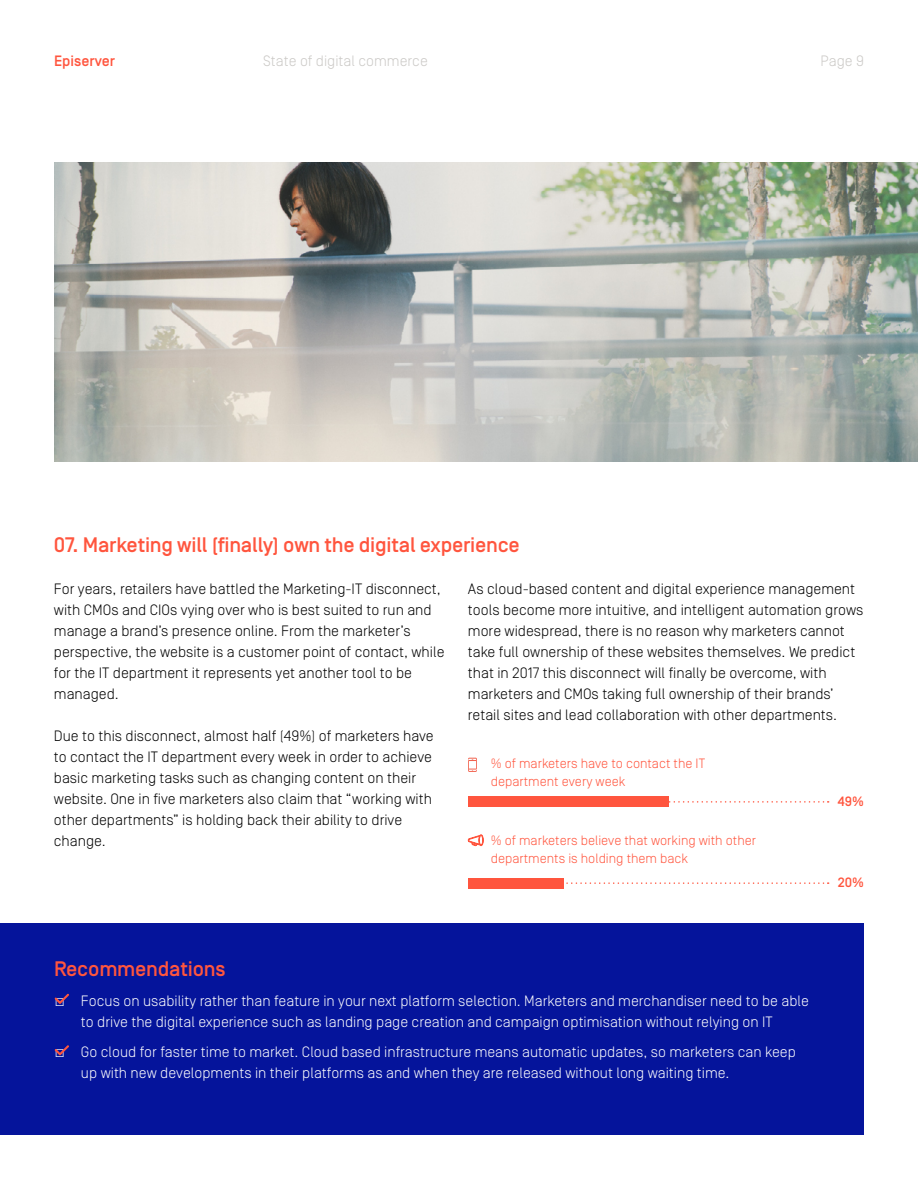
<style>
.page{position:relative;width:918px;height:1188px;background:#fff}
.page>*{position:absolute;margin:0;border:0;box-sizing:border-box;transform-origin:0 0}
.t1{font:500 21px "Simplon Norm";letter-spacing:-.01em;color:#ff553e}
.t2{font:300 15px/21px "Simplon Norm";color:#000}
.t3{font:300 15px/21px "Simplon Norm";color:#fff}
.t4{font:300 15px "Simplon Norm";color:#cbc9c6}
.t5{font:500 15px "Simplon Norm";color:#ff553e}
.t6{font:300 13.5px/18px "Simplon Norm";color:#ff553e}
.t7{font:500 13.5px "Simplon Norm";color:#ff553e}
</style>
<div class="page">
<div style="left:0;top:923px;width:864px;height:212px;background:#05149b"></div>
<svg style="left:54px;top:1045px;width:15px;height:11px"></svg>
<svg style="left:54px;top:993px;width:15px;height:11px"></svg>
<svg style="left:468px;top:758px;width:9px;height:14px"></svg>
<div style="left:468px;top:797px;width:200px;height:10px;background:#ff553e"></div>
<div style="left:468px;top:878px;width:96px;height:10px;background:#ff553e"></div>
<svg style="left:668px;top:801px;width:161px;height:2px"></svg>
<svg style="left:566px;top:882px;width:263px;height:2px"></svg>
<svg style="left:468px;top:835px;width:16px;height:11px"></svg>
<img style="left:54px;top:162px;width:864px;height:300px">
<p class="t5" style="left:54px;top:53px;width:63px">Episerver</p>
<p class="t4" style="left:263px;top:53px;width:166px">State of digital commerce</p>
<p class="t4" style="left:821px;top:53px;width:45px">Page 9</p>
<h1 class="t1" style="left:54px;top:534px;width:467px">07. Marketing will (finally) own the digital experience</h1>
<p class="t2" style="left:54px;top:579px;width:392px">For years, retailers have battled the Marketing-IT disconnect, with CMOs and CIOs vying over who is best suited to run and manage a brand’s presence online. From the marketer’s perspective, the website is a customer point of contact, while for the IT department it represents yet another tool to be managed.</p>
<p class="t2" style="left:54px;top:726px;width:381px">Due to this disconnect, almost half (49%) of marketers have to contact the IT department every week in order to achieve basic marketing tasks such as changing content on their website. One in five marketers also claim that “working with other departments” is holding back their ability to drive change.</p>
<p class="t2" style="left:468px;top:579px;width:397px">As cloud-based content and digital experience management tools become more intuitive, and intelligent automation grows more widespread, there is no reason why marketers cannot take full ownership of these websites themselves. We predict that in 2017 this disconnect will finally be overcome, with marketers and CMOs taking full ownership of their brands’ retail sites and lead collaboration with other departments.</p>
<p class="t6" style="left:491px;top:754px;width:216px">% of marketers have to contact the IT department every week</p>
<p class="t7" style="left:838px;top:794px;width:28px">49%</p>
<p class="t6" style="left:491px;top:832px;width:267px">% of marketers believe that working with other departments is holding them back</p>
<h1 class="t1" style="left:54px;top:958px;width:173px">Recommendations</h1>
<p class="t3" style="left:81px;top:991px;width:730px;text-indent:-27px">□ Focus on usability rather than feature in your next platform selection. Marketers and merchandiser need to be able to drive the digital experience such as landing page creation and campaign optimisation without relying on IT</p>
<p class="t3" style="left:81px;top:1042px;width:716px;text-indent:-27px">□ Go cloud for faster time to market. Cloud based infrastructure means automatic updates, so marketers can keep up with new developments in their platforms as and when they are released without long waiting time.</p>
<p class="t7" style="left:838px;top:875px;width:28px">20%</p>
</div>
